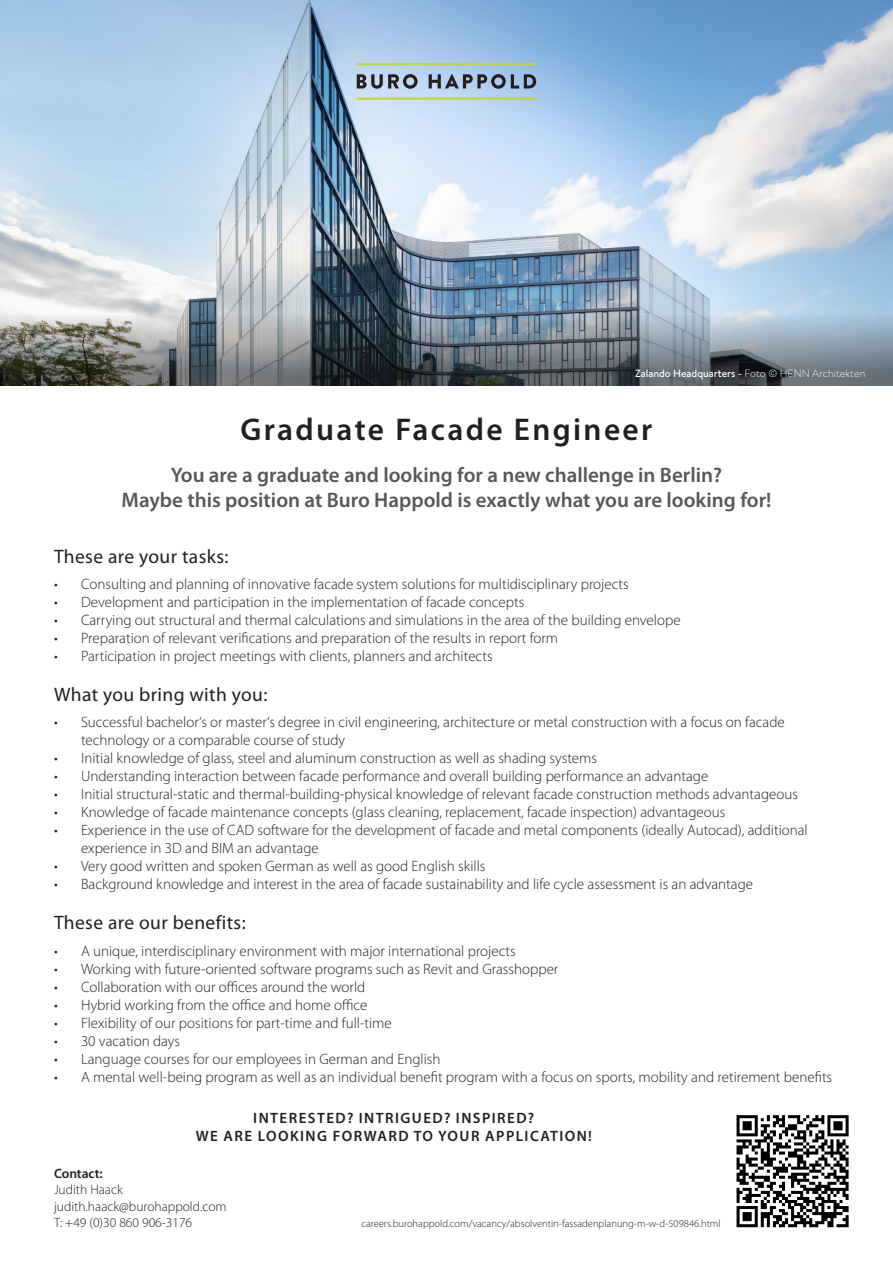
<style>
.page{position:relative;width:893px;height:1263px;background:#fff}
.page>*{position:absolute;margin:0;border:0;box-sizing:border-box;transform-origin:0 0}
.t1{font:600 31.5px "Myriad Pro";letter-spacing:.075em;color:#231f20}
.t2{font:600 21px "Myriad Pro";color:#57585a}
.t3{font:19.5px "Myriad Pro";letter-spacing:.02em;color:#231f20}
.t4{font:300 15px/18px "Myriad Pro";color:#231f20}
.t5{font:600 15px "Myriad Pro";letter-spacing:.095em;color:#231f20}
.t6{font:300 13.5px "Myriad Pro";color:#231f20}
.t7{font:600 13.5px "Myriad Pro";color:#231f20}
.t8{font:300 10.5px "Myriad Pro";color:#231f20}
.t9{font:500 10.5px "BH Brandon Text";color:#fff}
.s1{font-weight:300}
</style>
<div class="page">
<img style="left:0;top:0;width:893px;height:315px">
<img style="left:0;top:315px;width:893px;height:71px">
<svg style="left:736px;top:1115px;width:113px;height:112px"></svg>
<svg style="left:357px;top:74px;width:61px;height:15px"></svg>
<svg style="left:429px;top:74px;width:107px;height:15px"></svg>
<hr style="left:357px;top:63px;width:179px;height:2px;background:#c1d72f">
<hr style="left:357px;top:98px;width:179px;height:2px;background:#c1d72f">
<p class="t9" style="left:635px;top:366px;width:232px">Zalando Headquarters - <span class="s1">Foto © HENN Architekten</span></p>
<p class="t1" style="left:240px;top:410px;width:413px">Graduate Facade Engineer</p>
<p class="t2" style="left:171px;top:461px;width:553px">You are a graduate and looking for a new challenge in Berlin?</p>
<p class="t2" style="left:122px;top:487px;width:651px">Maybe this position at Buro Happold is exactly what you are looking for!</p>
<p class="t3" style="left:54px;top:544px;width:176px">These are your tasks:</p>
<p class="t4" style="left:54px;top:575px;width:576px">• Consulting and planning of innovative facade system solutions for multidisciplinary projects</p>
<p class="t4" style="left:54px;top:593px;width:472px">• Development and participation in the implementation of facade concepts</p>
<p class="t4" style="left:54px;top:611px;width:628px">• Carrying out structural and thermal calculations and simulations in the area of the building envelope</p>
<p class="t4" style="left:54px;top:629px;width:506px">• Preparation of relevant verifications and preparation of the results in report form</p>
<p class="t4" style="left:54px;top:647px;width:440px">• Participation in project meetings with clients, planners and architects</p>
<p class="t3" style="left:54px;top:682px;width:215px">What you bring with you:</p>
<p class="t4" style="left:81px;top:713px;width:705px;text-indent:-27px">• Successful bachelor‘s or master‘s degree in civil engineering, architecture or metal construction with a focus on facade technology or a comparable course of study</p>
<p class="t4" style="left:54px;top:749px;width:545px">• Initial knowledge of glass, steel and aluminum construction as well as shading systems</p>
<p class="t4" style="left:54px;top:767px;width:656px">• Understanding interaction between facade performance and overall building performance an advantage</p>
<p class="t4" style="left:54px;top:785px;width:745px">• Initial structural-static and thermal-building-physical knowledge of relevant facade construction methods advantageous</p>
<p class="t4" style="left:54px;top:803px;width:673px">• Knowledge of facade maintenance concepts (glass cleaning, replacement, facade inspection) advantageous</p>
<p class="t4" style="left:81px;top:821px;width:728px;text-indent:-27px">• Experience in the use of CAD software for the development of facade and metal components (ideally Autocad), additional experience in 3D and BIM an advantage</p>
<p class="t4" style="left:54px;top:857px;width:433px">• Very good written and spoken German as well as good English skills</p>
<p class="t4" style="left:54px;top:875px;width:701px">• Background knowledge and interest in the area of facade sustainability and life cycle assessment is an advantage</p>
<p class="t3" style="left:54px;top:910px;width:193px">These are our benefits:</p>
<p class="t4" style="left:54px;top:941px;width:463px">• A unique, interdisciplinary environment with major international projects</p>
<p class="t4" style="left:54px;top:959px;width:506px">• Working with future-oriented software programs such as Revit and Grasshopper</p>
<p class="t4" style="left:54px;top:977px;width:313px">• Collaboration with our offices around the world</p>
<p class="t4" style="left:54px;top:995px;width:315px">• Hybrid working from the office and home office</p>
<p class="t4" style="left:54px;top:1013px;width:339px">• Flexibility of our positions for part-time and full-time</p>
<p class="t4" style="left:54px;top:1031px;width:128px">• 30 vacation days</p>
<p class="t4" style="left:54px;top:1049px;width:388px">• Language courses for our employees in German and English</p>
<p class="t4" style="left:54px;top:1067px;width:780px">• A mental well-being program as well as an individual benefit program with a focus on sports, mobility and retirement benefits</p>
<p class="t5" style="left:253px;top:1109px;width:283px">INTERESTED? INTRIGUED? INSPIRED?</p>
<p class="t5" style="left:196px;top:1127px;width:398px">WE ARE LOOKING FORWARD TO YOUR APPLICATION!</p>
<p class="t7" style="left:54px;top:1165px;width:50px">Contact:</p>
<p class="t6" style="left:54px;top:1182px;width:70px">Judith Haack</p>
<p class="t6" style="left:54px;top:1198px;width:174px">judith.haack@burohappold.com</p>
<p class="t6" style="left:54px;top:1214px;width:140px">T: +49 (0)30 860 906-3176</p>
<p class="t8" style="left:361px;top:1217px;width:361px">careers.burohappold.com/vacancy/absolventin-fassadenplanung-m-w-d-509846.html</p>
</div>
